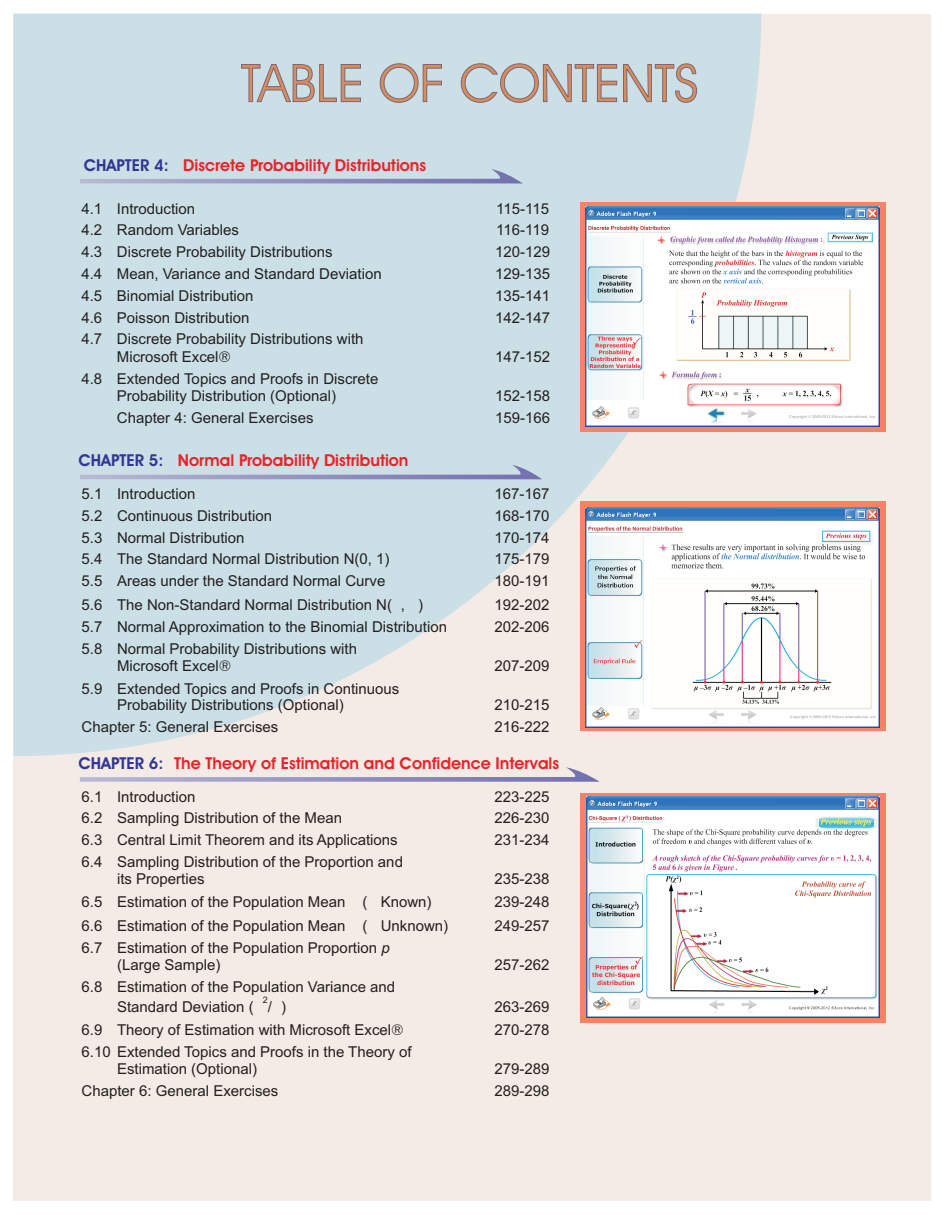
<style>
.page{position:relative;width:945px;height:1215px;background:#fff}
.page>*{position:absolute;margin:0;border:0;box-sizing:border-box;transform-origin:0 0}
.t1{font:52.2px "Avant Garde IT Cby BT";color:#d19061}
.t2{font:700 16.5px "Avant Garde IT Cby BT";color:#e8232a}
.t3{font:15px/16.8px "Arial";color:#231f20}
.t4{font:9px "Arial";color:#231f20}
.s1{color:#313793}
.s2{font-family:"Avant Garde IT Cby BT"}
.s3{font-style:italic}
</style>
<div class="page">
<div style="left:14px;top:14px;width:918px;height:1186px;background:#f5ebe6"></div>
<svg style="left:14px;top:14px;width:747px;height:742px;background:#d0e1e5"></svg>
<svg style="left:80px;top:169px;width:443px;height:14px;background:#b9c7da"></svg>
<svg style="left:80px;top:767px;width:520px;height:15px"></svg>
<div style="left:580px;top:202px;width:306px;height:230px;background:#f48465"></div>
<div style="left:580px;top:502px;width:306px;height:229px;background:#f48465"></div>
<div style="left:580px;top:793px;width:306px;height:230px;background:#f48465"></div>
<svg style="left:80px;top:465px;width:462px;height:14px;background:#b9c7d9"></svg>
<img style="left:586px;top:206px;width:294px;height:220px">
<img style="left:586px;top:507px;width:294px;height:220px">
<img style="left:586px;top:797px;width:294px;height:220px">
<h1 class="t1" style="left:241px;top:62px;width:459px">TABLE OF CONTENTS</h1>
<p class="t2" style="left:84px;top:158px;width:344px"><span class="s1">CHAPTER 4:</span> Discrete Probability Distributions</p>
<p class="t3" style="left:81px;top:201px;width:115px">4.1 Introduction</p>
<p class="t3" style="left:496px;top:201px;width:54px">115-115</p>
<p class="t3" style="left:81px;top:223px;width:159px">4.2 Random Variables</p>
<p class="t3" style="left:496px;top:223px;width:54px">116-119</p>
<p class="t3" style="left:81px;top:245px;width:253px">4.3 Discrete Probability Distributions</p>
<p class="t3" style="left:495px;top:245px;width:57px">120-129</p>
<p class="t3" style="left:81px;top:267px;width:302px">4.4 Mean, Variance and Standard Deviation</p>
<p class="t3" style="left:495px;top:267px;width:57px">129-135</p>
<p class="t3" style="left:81px;top:288px;width:174px">4.5 Binomial Distribution</p>
<p class="t3" style="left:495px;top:288px;width:57px">135-141</p>
<p class="t3" style="left:81px;top:310px;width:169px">4.6 Poisson Distribution</p>
<p class="t3" style="left:495px;top:310px;width:57px">142-147</p>
<p class="t3" style="left:117px;top:332px;width:248px;line-height:17.5px;text-indent:-35px">4.7 Discrete Probability Distributions with<br>Microsoft Excel<span class="s2">®</span></p>
<p class="t3" style="left:495px;top:350px;width:57px">147-152</p>
<p class="t3" style="left:81px;top:372px;width:298px;text-align:center">4.8 Extended Topics and Proofs in Discrete<br>Probability Distribution (Optional)</p>
<p class="t3" style="left:495px;top:389px;width:57px">152-158</p>
<p class="t3" style="left:117px;top:410px;width:198px">Chapter 4: General Exercises</p>
<p class="t3" style="left:495px;top:410px;width:57px">159-166</p>
<p class="t2" style="left:78px;top:454px;width:332px"><span class="s1">CHAPTER 5:</span> Normal Probability Distribution</p>
<p class="t3" style="left:82px;top:487px;width:115px">5.1 Introduction</p>
<p class="t3" style="left:495px;top:487px;width:57px">167-167</p>
<p class="t3" style="left:82px;top:509px;width:192px">5.2 Continuous Distribution</p>
<p class="t3" style="left:495px;top:509px;width:57px">168-170</p>
<p class="t3" style="left:82px;top:530px;width:164px">5.3 Normal Distribution</p>
<p class="t3" style="left:495px;top:530px;width:57px">170-174</p>
<p class="t3" style="left:82px;top:552px;width:310px">5.4 The Standard Normal Distribution N(0, 1)</p>
<p class="t3" style="left:495px;top:552px;width:57px">175-179</p>
<p class="t3" style="left:82px;top:574px;width:305px">5.5 Areas under the Standard Normal Curve</p>
<p class="t3" style="left:495px;top:574px;width:57px">180-191</p>
<p class="t3" style="left:82px;top:598px;width:343px">5.6 The Non-Standard Normal Distribution N( , )</p>
<p class="t3" style="left:495px;top:598px;width:57px">192-202</p>
<p class="t3" style="left:82px;top:620px;width:367px">5.7 Normal Approximation to the Binomial Distribution</p>
<p class="t3" style="left:495px;top:620px;width:57px">202-206</p>
<p class="t3" style="left:117px;top:641px;width:242px;line-height:17.5px;text-indent:-35px">5.8 Normal Probability Distributions with<br>Microsoft Excel<span class="s2">®</span></p>
<p class="t3" style="left:495px;top:659px;width:57px">207-209</p>
<p class="t3" style="left:117px;top:681px;width:284px;text-indent:-35px">5.9 Extended Topics and Proofs in Continuous<br>Probability Distributions (Optional)</p>
<p class="t3" style="left:495px;top:698px;width:57px">210-215</p>
<p class="t3" style="left:82px;top:720px;width:198px">Chapter 5: General Exercises</p>
<p class="t3" style="left:495px;top:720px;width:57px">216-222</p>
<p class="t2" style="left:78px;top:756px;width:482px"><span class="s1">CHAPTER 6:</span> The Theory of Estimation and Confidence Intervals</p>
<p class="t3" style="left:82px;top:789px;width:115px">6.1 Introduction</p>
<p class="t3" style="left:495px;top:789px;width:57px">223-225</p>
<p class="t3" style="left:82px;top:811px;width:262px">6.2 Sampling Distribution of the Mean</p>
<p class="t3" style="left:495px;top:811px;width:57px">226-230</p>
<p class="t3" style="left:82px;top:833px;width:318px">6.3 Central Limit Theorem and its Applications</p>
<p class="t3" style="left:495px;top:833px;width:57px">231-234</p>
<p class="t3" style="left:117px;top:855px;width:287px;text-indent:-35px">6.4 Sampling Distribution of the Proportion and its Properties</p>
<p class="t3" style="left:495px;top:871px;width:57px">235-238</p>
<p class="t3" style="left:82px;top:895px;width:351px">6.5 Estimation of the Population Mean ( Known)</p>
<p class="t3" style="left:495px;top:895px;width:57px">239-248</p>
<p class="t3" style="left:82px;top:919px;width:368px">6.6 Estimation of the Population Mean ( Unknown)</p>
<p class="t3" style="left:495px;top:919px;width:57px">249-257</p>
<p class="t3" style="left:117px;top:941px;width:274px;text-indent:-35px">6.7 Estimation of the Population Proportion <span class="s3">p </span>(Large Sample)</p>
<p class="t3" style="left:495px;top:958px;width:57px">257-262</p>
<p class="t3" style="left:82px;top:979px;width:315px">6.8 Estimation of the Population Variance and</p>
<p class="t4" style="left:263px;top:997px;width:7px">2</p>
<p class="t3" style="left:117px;top:1000px;width:171px">Standard Deviation ( / )</p>
<p class="t3" style="left:495px;top:1000px;width:57px">263-269</p>
<p class="t3" style="left:82px;top:1023px;width:324px">6.9 Theory of Estimation with Microsoft Excel<span class="s2">®</span></p>
<p class="t3" style="left:495px;top:1023px;width:57px">270-278</p>
<p class="t3" style="left:117px;top:1045px;width:296px;text-indent:-35px">6.10 Extended Topics and Proofs in the Theory of<br>Estimation (Optional)</p>
<p class="t3" style="left:495px;top:1062px;width:57px">279-289</p>
<p class="t3" style="left:82px;top:1084px;width:198px">Chapter 6: General Exercises</p>
<p class="t3" style="left:495px;top:1084px;width:57px">289-298</p>
</div>
